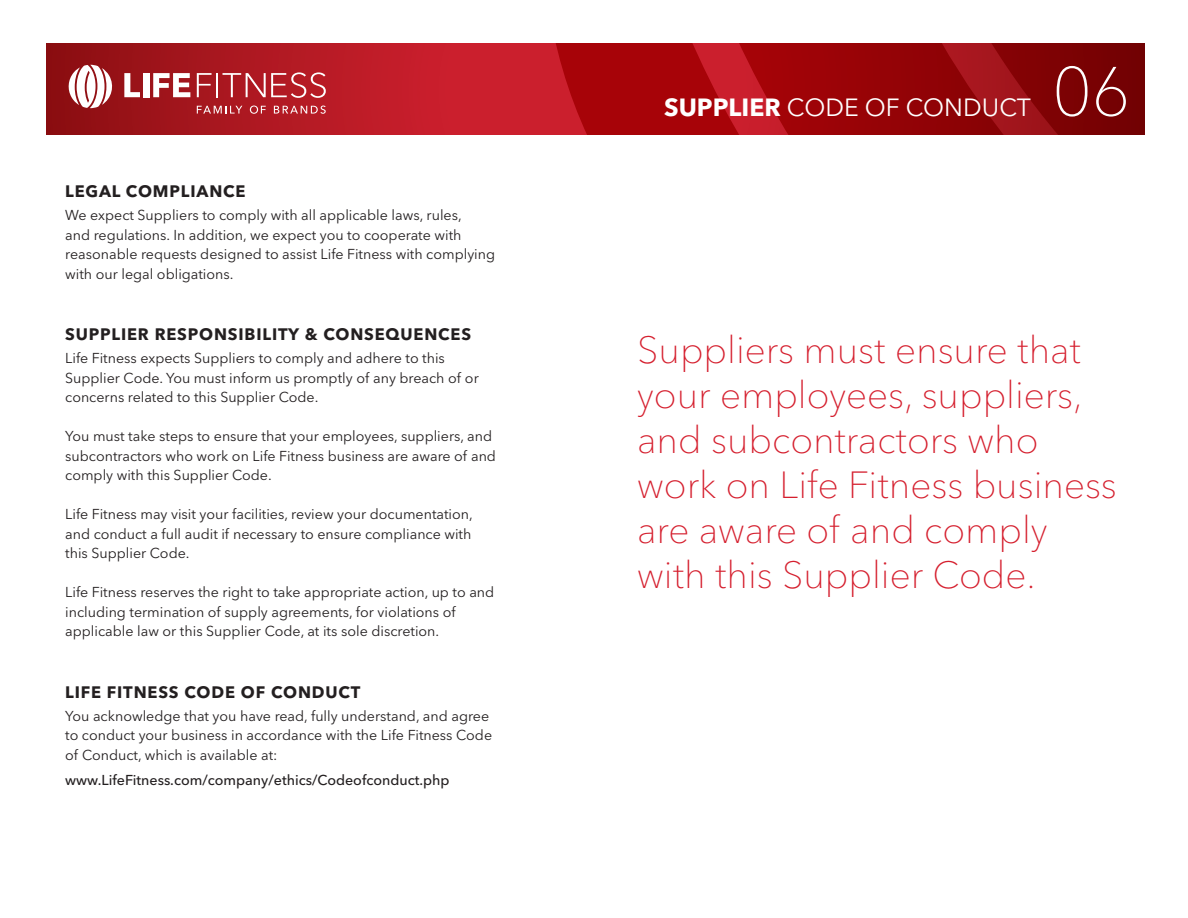
<style>
.page{position:relative;width:1188px;height:918px;background:#fff}
.page>*{position:absolute;margin:0;border:0;box-sizing:border-box;transform-origin:0 0}
.t1{font:100 68.85px "Avenir Next LT Pro";color:#fff}
.t2{font:100 37.5px/45px "Avenir Next LT Pro";color:#d51f2e}
.t3{font:24.75px "Avenir Next LT Pro";color:#fff}
.Header_1{font:700 16.5px "Avenir Next LT Pro";letter-spacing:.05em;color:#231f20}
.body{font:14.25px/19.5px "Avenir Next LT Pro";color:#231f20}
.body-2{font:500 14.25px "Avenir Next LT Pro";color:#231f20}
.s1{font-weight:700}
</style>
<div class="page">
<svg style="left:47px;top:44px;width:466px;height:91px;background:#b21923"></svg>
<svg style="left:513px;top:44px;width:147px;height:91px;background:#b50e16"></svg>
<svg style="left:660px;top:44px;width:484px;height:91px;background:#98070c"></svg>
<svg style="left:124px;top:73px;width:16px;height:24px"></svg>
<div style="left:143px;top:73px;width:6px;height:24px;background:#fff"></div>
<svg style="left:153px;top:73px;width:37px;height:24px"></svg>
<svg style="left:197px;top:73px;width:15px;height:24px"></svg>
<hr style="left:216px;top:73px;width:2px;height:24px;background:#fff">
<svg style="left:223px;top:72px;width:103px;height:26px;background:#c0474f"></svg>
<svg style="left:197px;top:106px;width:45px;height:8px"></svg>
<svg style="left:250px;top:106px;width:16px;height:8px"></svg>
<svg style="left:274px;top:106px;width:52px;height:8px"></svg>
<svg style="left:69px;top:65px;width:46px;height:43px"></svg>
<p class="Header_1" style="left:65px;top:181px;width:182px">LEGAL COMPLIANCE</p>
<p class="body" style="left:65px;top:205px;width:431px">We expect Suppliers to comply with all applicable laws, rules,<br>and regulations. In addition, we expect you to cooperate with reasonable requests designed to assist Life Fitness with complying with our legal obligations.</p>
<p class="Header_1" style="left:65px;top:324px;width:407px">SUPPLIER RESPONSIBILITY &amp; CONSEQUENCES</p>
<p class="body" style="left:65px;top:348px;width:415px">Life Fitness expects Suppliers to comply and adhere to this<br>Supplier Code. You must inform us promptly of any breach of or concerns related to this Supplier Code.</p>
<p class="body" style="left:65px;top:426px;width:432px">You must take steps to ensure that your employees, suppliers, and subcontractors who work on Life Fitness business are aware of and comply with this Supplier Code.</p>
<p class="body" style="left:65px;top:504px;width:409px;text-align:justify">Life Fitness may visit your facilities, review your documentation, and conduct a full audit if necessary to ensure compliance with this Supplier Code.</p>
<p class="body" style="left:65px;top:582px;width:431px">Life Fitness reserves the right to take appropriate action, up to and including termination of supply agreements, for violations of applicable law or this Supplier Code, at its sole discretion.</p>
<p class="Header_1" style="left:65px;top:682px;width:297px">LIFE FITNESS CODE OF CONDUCT</p>
<p class="body" style="left:65px;top:706px;width:429px">You acknowledge that you have read, fully understand, and agree to conduct your business in accordance with the Life Fitness Code of Conduct, which is available at:</p>
<p class="body-2" style="left:65px;top:772px;width:386px">www.LifeFitness.com/company/ethics/Codeofconduct.php</p>
<h3 class="t3" style="left:664px;top:92px;width:368px"><span class="s1">SUPPLIER</span> CODE OF CONDUCT</h3>
<h1 class="t1" style="left:1053px;top:51px;width:79px">06</h1>
<p class="t2" style="left:637px;top:328px;width:481px">Suppliers must ensure that your employees, suppliers, and subcontractors who work on Life Fitness business are aware of and comply with this Supplier Code.</p>
</div>
